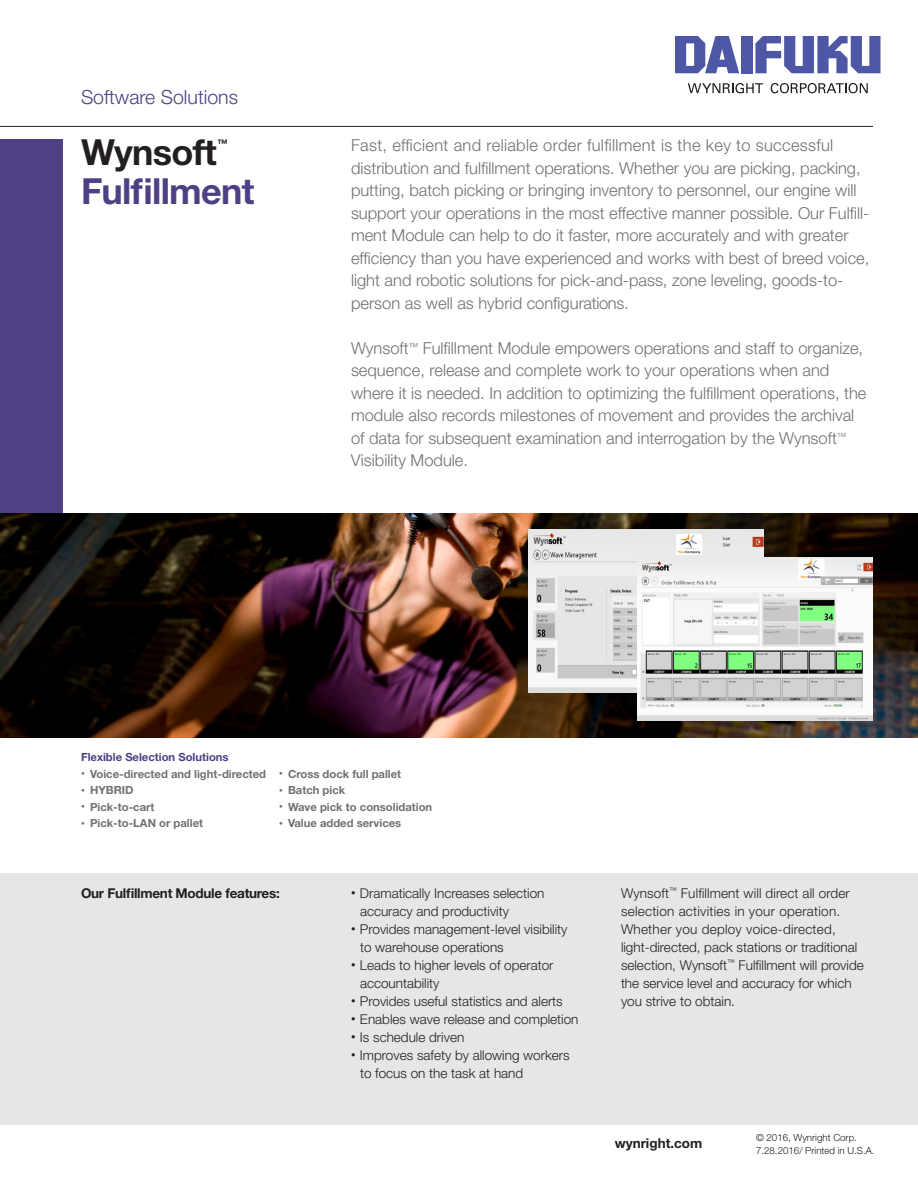
<style>
.page{position:relative;width:918px;height:1188px;background:#fff}
.page>*{position:absolute;margin:0;border:0;box-sizing:border-box;transform-origin:0 0}
.t1{font:700 36px "Helvetica Neue LT Std";letter-spacing:-.02em;color:#4f4085}
.t2{font:700 36px "Helvetica Neue LT Std";letter-spacing:-.02em;color:#231f20}
.Category_Head{font:300 19.5px "Helvetica Neue LT Std";color:#4f4085}
.t3{font:300 16.5px/22.5px "Helvetica Neue LT Std";color:#717074}
.t4{font:300 13.5px/18px "Helvetica Neue LT Std";color:#231f20}
.t5{font:300 13.5px/18px "Helvetica Neue LT Std";letter-spacing:.02em;color:#231f20}
.t6{font:700 13.5px "Helvetica Neue LT Std";letter-spacing:-.02em;color:#231f20}
.t7{font:700 13.5px "Helvetica Neue LT Std";color:#231f20}
.t8{font:700 11.25px "Helvetica Neue LT Std";color:#717074}
.t9{font:700 11.25px "Helvetica Neue LT Std";color:#4f4085}
.t10{font:700 10.5px "Helvetica Neue LT Std";color:#231f20}
.t11{font:300 9.75px "Helvetica Neue LT Std";color:#231f20}
.s1{font-size:7.5px}
.s2{font-size:9px}
</style>
<div class="page">
<hr style="left:0;top:126px;width:873px;height:1px;background:#231f20">
<div style="left:0;top:873px;width:918px;height:252px;background:#e6e6e8"></div>
<div style="left:0;top:139px;width:63px;height:451px;background:#4f4085"></div>
<svg style="left:675px;top:36px;width:64px;height:37px"></svg>
<div style="left:741px;top:36px;width:11px;height:37px;background:#4d57a5"></div>
<svg style="left:755px;top:36px;width:125px;height:37px"></svg>
<svg style="left:688px;top:83px;width:75px;height:10px"></svg>
<svg style="left:771px;top:83px;width:97px;height:10px"></svg>
<img style="left:0;top:513px;width:918px;height:225px">
<img style="left:621px;top:534px;width:265px;height:183px">
<img style="left:528px;top:530px;width:236px;height:163px">
<img style="left:638px;top:557px;width:235px;height:163px">
<p class="Category_Head" style="left:81px;top:85px;width:159px">Software Solutions</p>
<p class="t2" style="left:81px;top:130px;width:137px">Wynsoft</p>
<p class="t10" style="left:217px;top:137px;width:12px">™</p>
<p class="t1" style="left:81px;top:169px;width:175px">Fulfillment</p>
<p class="t3" style="left:351px;top:134px;width:520px">Fast, efficient and reliable order fulfillment is the key to successful distribution and fulfillment operations. Whether you are picking, packing, putting, batch picking or bringing inventory to personnel, our engine will support your operations in the most effective manner possible. Our Fulfill&shy;ment Module can help to do it faster, more accurately and with greater</p>
<p class="t3" style="left:351px;top:246px;width:520px">efficiency than you have experienced and works with best of breed voice, light and robotic solutions for pick-and-pass, zone leveling, goods-to&shy;person as well as hybrid configurations.</p>
<p class="t3" style="left:351px;top:336px;width:517px">Wynsoft<sup>™</sup> Fulfillment Module empowers operations and staff to organize, sequence, release and complete work to your operations when and where it is needed. In addition to optimizing the fulfillment operations, the module also records milestones of movement and provides the archival of data for subsequent examination and interrogation by the Wynsoft<sup>™ </sup>Visibility Module.</p>
<p class="t9" style="left:81px;top:750px;width:149px">Flexible Selection Solutions</p>
<p class="t8" style="left:81px;top:767px;width:187px"><span class="s1">•</span> Voice-directed and light-directed</p>
<p class="t8" style="left:81px;top:783px;width:54px"><span class="s1">•</span> HYBRID</p>
<p class="t8" style="left:81px;top:800px;width:75px"><span class="s1">•</span> Pick-to-cart</p>
<p class="t8" style="left:81px;top:816px;width:124px"><span class="s1">•</span> Pick-to-LAN or pallet</p>
<p class="t8" style="left:279px;top:767px;width:124px"><span class="s1">•</span> Cross dock full pallet</p>
<p class="t8" style="left:279px;top:783px;width:68px"><span class="s1">•</span> Batch pick</p>
<p class="t8" style="left:279px;top:800px;width:155px"><span class="s1">•</span> Wave pick to consolidation</p>
<p class="t8" style="left:279px;top:816px;width:124px"><span class="s1">•</span> Value added services</p>
<p class="t6" style="left:81px;top:884px;width:200px">Our Fulfillment Module features:</p>
<p class="t4" style="left:621px;top:884px;width:230px">Wynsoft<sup>™</sup> Fulfillment will direct all order</p>
<p class="t5" style="left:621px;top:902px;width:221px">selection activities in your operation.<br>Whether you deploy voice-directed,</p>
<p class="t4" style="left:621px;top:938px;width:244px">light-directed, pack stations or traditional selection, Wynsoft<sup>™</sup> Fulfillment will provide</p>
<p class="t4" style="left:621px;top:974px;width:232px">the service level and accuracy for which</p>
<p class="t4" style="left:621px;top:992px;width:116px">you strive to obtain.</p>
<p class="t4" style="left:351px;top:884px;width:195px"><span class="s2">•</span> Dramatically Increases selection</p>
<p class="t4" style="left:360px;top:902px;width:151px">accuracy and productivity</p>
<p class="t4" style="left:351px;top:920px;width:218px"><span class="s2">•</span> Provides management-level visibility</p>
<p class="t4" style="left:360px;top:938px;width:145px">to warehouse operations</p>
<p class="t4" style="left:351px;top:956px;width:204px"><span class="s2">•</span> Leads to higher levels of operator</p>
<p class="t4" style="left:360px;top:974px;width:81px">accountability</p>
<p class="t4" style="left:351px;top:992px;width:213px"><span class="s2">•</span> Provides useful statistics and alerts</p>
<p class="t4" style="left:351px;top:1010px;width:229px"><span class="s2">•</span> Enables wave release and completion</p>
<p class="t4" style="left:351px;top:1028px;width:115px"><span class="s2">•</span> Is schedule driven</p>
<p class="t4" style="left:351px;top:1046px;width:220px"><span class="s2">•</span> Improves safety by allowing workers</p>
<p class="t4" style="left:360px;top:1064px;width:165px">to focus on the task at hand</p>
<p class="t7" style="left:615px;top:1135px;width:89px">wynright.com</p>
<p class="t11" style="left:756px;top:1132px;width:103px">© 2016, Wynright Corp.</p>
<p class="t11" style="left:756px;top:1145px;width:120px">7.28.2016/ Printed in U.S.A.</p>
</div>
